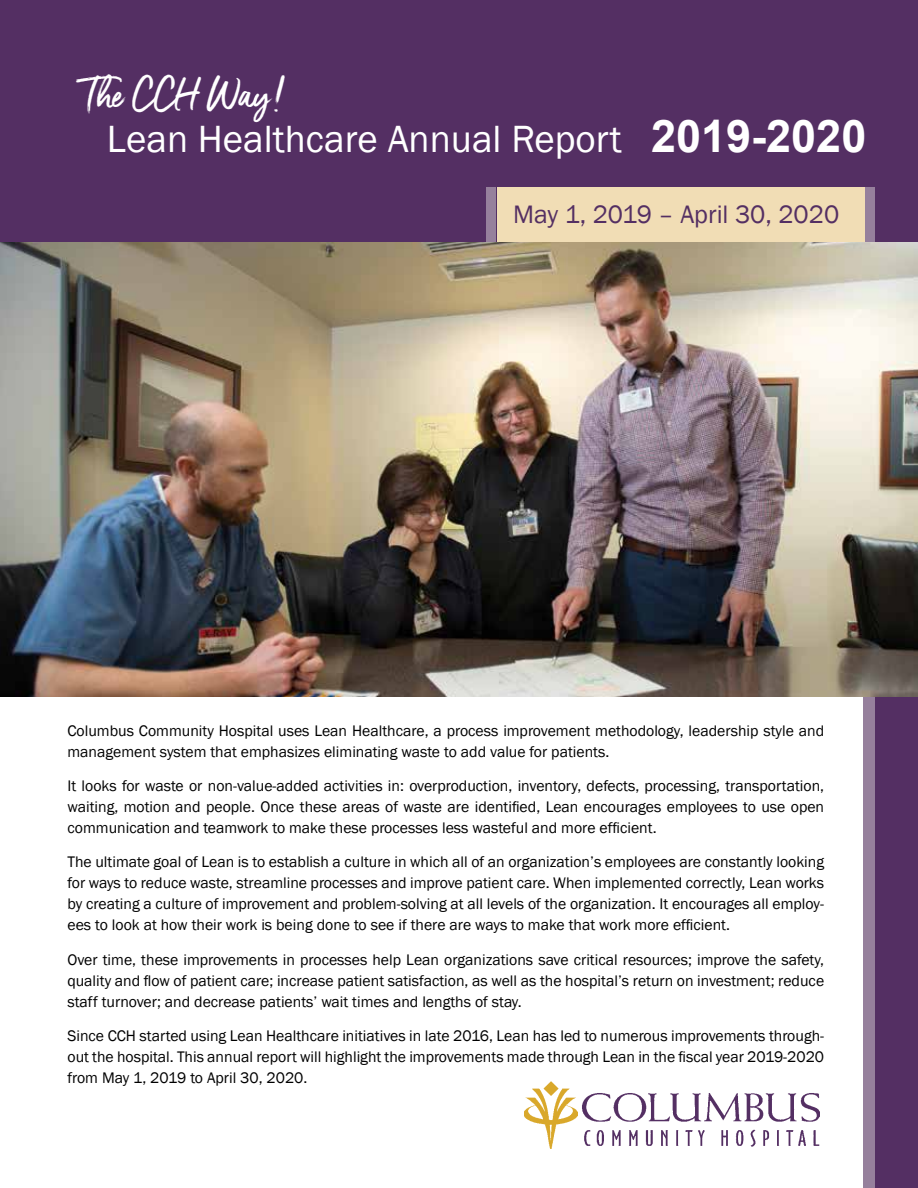
<style>
.page{position:relative;width:918px;height:1188px;background:#fff}
.page>*{position:absolute;margin:0;border:0;box-sizing:border-box;transform-origin:0 0}
.t1{font:40.5px "Gotcha Standup";color:#fff}
.t2{font:39px "Franklin Gothic";color:#fff}
.t3{font:25.95px "Franklin Gothic";color:#542f63}
.t4{font:15.75px/21px "Franklin Gothic";color:#000;text-align:justify}
.s1{font-family:"Arial";font-weight:700;font-size:45px}
</style>
<div class="page">
<div style="left:864px;top:591px;width:54px;height:597px;background:#542f63"></div>
<div style="left:0;top:0;width:918px;height:242px;background:#542f63"></div>
<img style="left:582px;top:1093px;width:237px;height:54px">
<img style="left:524px;top:1081px;width:54px;height:68px">
<div style="left:497px;top:187px;width:368px;height:55px;background:#f1ddb5"></div>
<div style="left:486px;top:187px;width:10px;height:55px;background:#96809c"></div>
<div style="left:865px;top:187px;width:10px;height:55px;background:#96809c"></div>
<div style="left:864px;top:602px;width:11px;height:586px;background:#96809c"></div>
<img style="left:0;top:242px;width:918px;height:455px">
<h1 class="t1" style="left:79px;top:67px;width:208px">The CCH Way!</h1>
<h2 class="t2" style="left:107px;top:115px;width:761px">Lean Healthcare Annual Report <span class="s1">2019-2020</span></h2>
<h3 class="t3" style="left:513px;top:198px;width:328px">May 1, 2019 – April 30, 2020</h3>
<p class="t4" style="left:68px;top:720px;width:758px">Columbus Community Hospital uses Lean Healthcare, a process improvement methodology, leadership style and management system that emphasizes eliminating waste to add value for patients.</p>
<p class="t4" style="left:68px;top:776px;width:758px">It looks for waste or non-value-added activities in: overproduction, inventory, defects, processing, transportation, waiting, motion and people. Once these areas of waste are identified, Lean encourages employees to use open communication and teamwork to make these processes less wasteful and more efficient.</p>
<p class="t4" style="left:68px;top:852px;width:758px">The ultimate goal of Lean is to establish a culture in which all of an organization’s employees are constantly looking for ways to reduce waste, streamline processes and improve patient care. When implemented correctly, Lean works by creating a culture of improvement and problem-solving at all levels of the organization. It encourages all employ&shy;ees to look at how their work is being done to see if there are ways to make that work more efficient.</p>
<p class="t4" style="left:68px;top:950px;width:758px">Over time, these improvements in processes help Lean organizations save critical resources; improve the safety, quality and flow of patient care; increase patient satisfaction, as well as the hospital’s return on investment; reduce staff turnover; and decrease patients’ wait times and lengths of stay.</p>
<p class="t4" style="left:68px;top:1026px;width:758px">Since CCH started using Lean Healthcare initiatives in late 2016, Lean has led to numerous improvements through&shy;out the hospital. This annual report will highlight the improvements made through Lean in the fiscal year 2019-2020 from May 1, 2019 to April 30, 2020.</p>
</div>
